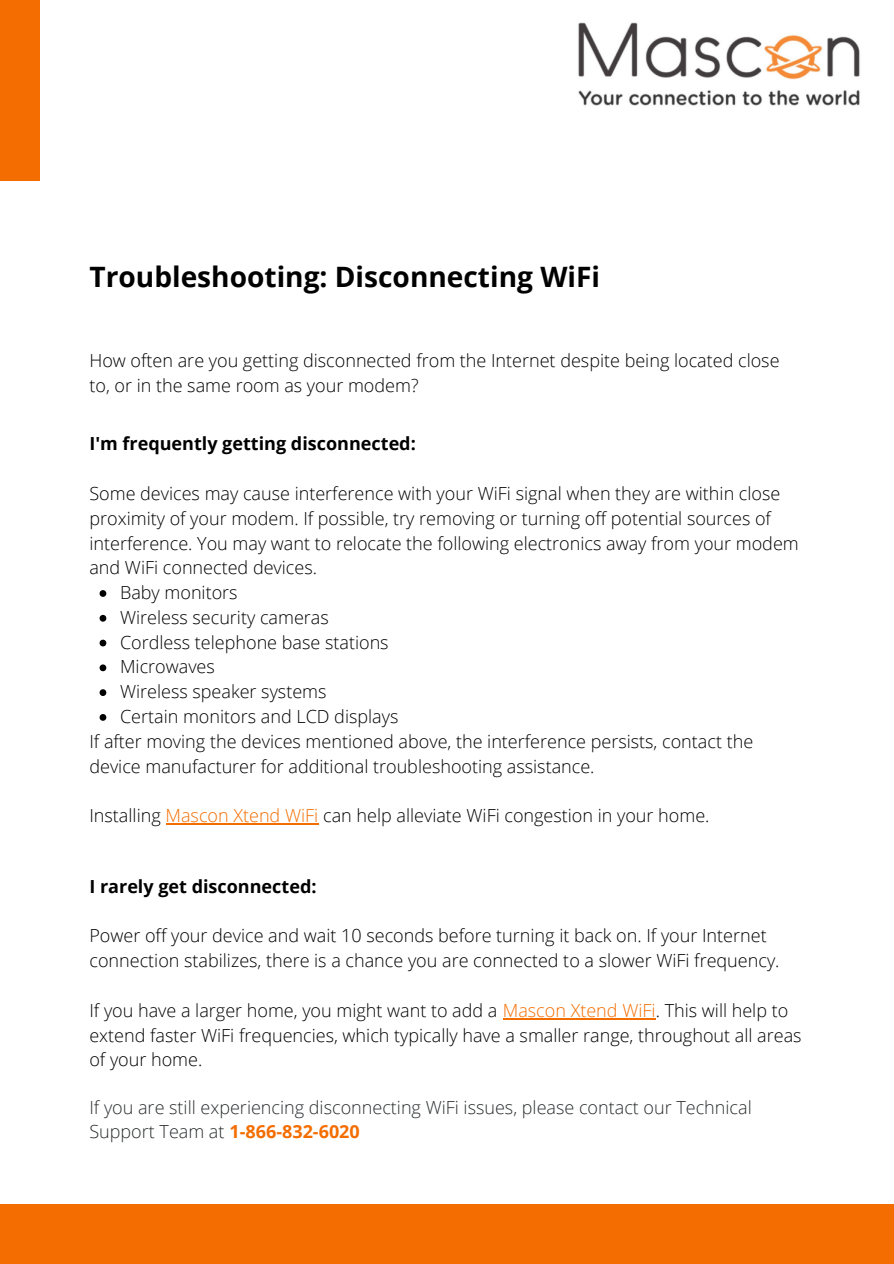
<style>
.page{position:relative;width:894px;height:1264px;background:#fff}
.page>*{position:absolute;margin:0;border:0;box-sizing:border-box;transform-origin:0 0}
.t1{font:700 28.05px "Open Sans";color:#000}
.t2{font:300 18px/24.8px "Open Sans";color:#000}
.t3{font:300 18px/24.8px "Open Sans";color:#2a2c2e}
.t4{font:700 18px "Open Sans";color:#000}
.s1{color:#f36d00}
.s2{font-weight:700;color:#f36d00}
</style>
<div class="page">
<div style="left:0;top:1204px;width:893px;height:59px;background:#f36d00"></div>
<div style="left:0;top:0;width:39px;height:180px;background:#f36d00"></div>
<img style="left:578px;top:22px;width:282px;height:84px">
<svg style="left:99px;top:590px;width:7px;height:7px"></svg>
<svg style="left:99px;top:615px;width:7px;height:6px"></svg>
<svg style="left:99px;top:639px;width:7px;height:7px"></svg>
<svg style="left:99px;top:664px;width:7px;height:7px"></svg>
<svg style="left:99px;top:689px;width:7px;height:7px"></svg>
<svg style="left:99px;top:714px;width:7px;height:6px"></svg>
<hr style="left:165px;top:823px;width:153px;height:1px;background:#f36d00">
<hr style="left:502px;top:1017px;width:153px;height:2px;background:#f36d00">
<p class="t1" style="left:89px;top:257px;width:512px">Troubleshooting: Disconnecting WiFi</p>
<p class="t2" style="left:89px;top:347px;width:691px">How often are you getting disconnected from the Internet despite being located close to, or in the same room as your modem?</p>
<p class="t4" style="left:89px;top:431px;width:328px">I'm frequently getting disconnected:</p>
<p class="t2" style="left:89px;top:480px;width:710px">Some devices may cause interference with your WiFi signal when they are within close proximity of your modem. If possible, try removing or turning off potential sources of interference. You may want to relocate the following electronics away from your modem and WiFi connected devices.</p>
<p class="t2" style="left:120px;top:579px;width:119px">Baby monitors</p>
<p class="t2" style="left:120px;top:604px;width:210px">Wireless security cameras</p>
<p class="t2" style="left:120px;top:629px;width:270px">Cordless telephone base stations</p>
<p class="t2" style="left:120px;top:654px;width:96px">Microwaves</p>
<p class="t2" style="left:120px;top:679px;width:208px">Wireless speaker systems</p>
<p class="t2" style="left:120px;top:703px;width:280px">Certain monitors and LCD displays</p>
<p class="t2" style="left:89px;top:728px;width:665px">If after moving the devices mentioned above, the interference persists, contact the device manufacturer for additional troubleshooting assistance.</p>
<p class="t2" style="left:89px;top:802px;width:621px">Installing <span class="s1">Mascon Xtend WiFi</span> can help alleviate WiFi congestion in your home.</p>
<p class="t4" style="left:89px;top:873px;width:228px">I rarely get disconnected:</p>
<p class="t2" style="left:89px;top:923px;width:691px">Power off your device and wait 10 seconds before turning it back on. If your Internet connection stabilizes, there is a chance you are connected to a slower WiFi frequency.</p>
<p class="t2" style="left:89px;top:997px;width:713px">If you have a larger home, you might want to add a <span class="s1">Mascon Xtend WiFi</span>. This will help to extend faster WiFi frequencies, which typically have a smaller range, throughout all areas of your home.</p>
<p class="t3" style="left:89px;top:1094px;width:663px">If you are still experiencing disconnecting WiFi issues, please contact our Technical<br>Support Team at <span class="s2">1-866-832-6020</span></p>
</div>
